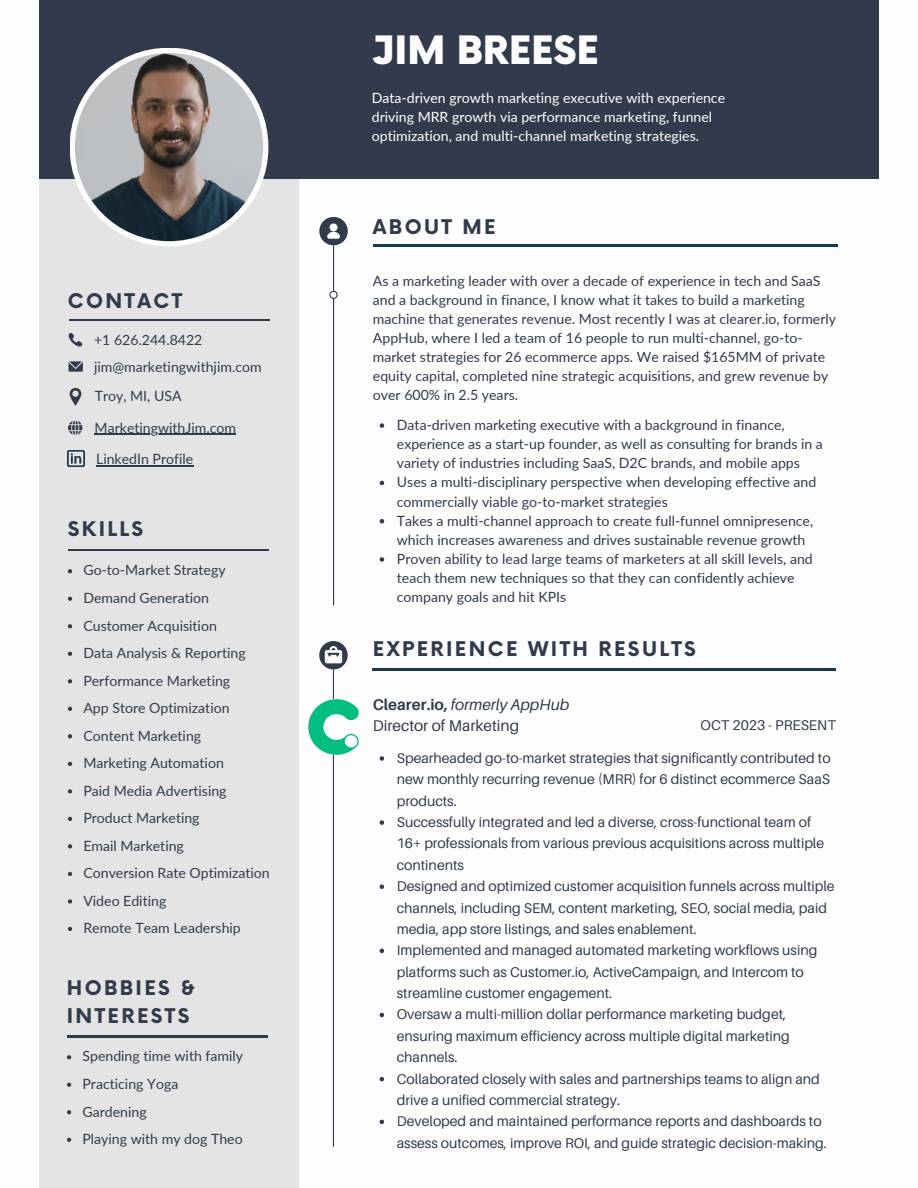
<style>
.page{position:relative;width:918px;height:1188px;background:#fff}
.page>*{position:absolute;margin:0;border:0;box-sizing:border-box;transform-origin:0 0}
.t1{font:900 38.1px "Now";color:#fdfdfd}
.t2{font:700 19.8px/27.5px "Now";letter-spacing:.12em;color:#323b4c}
.t3{font:italic 15.45px "Aileron";color:#323b4c}
.t4{font:15.45px "Aileron";color:#323b4c}
.t5{font:14.1px/19.2px "Lato";color:#323b4c}
.t6{font:14.1px/21.3px "Aileron";color:#323b4c}
.t7{font:14.1px/19.2px "Lato";color:#fff}
.s1{font-weight:700;font-style:normal}
</style>
<div class="page">
<div style="left:39px;top:62px;width:259px;height:1126px;background:#e4e4e4"></div>
<div style="left:39px;top:0;width:840px;height:179px;background:#323b4c"></div>
<div style="left:70px;top:48px;width:198px;height:199px;background:#fdfdfd;border-radius:50%"></div>
<img style="left:75px;top:53px;width:188px;height:188px;border-radius:50%">
<hr style="left:69px;top:320px;width:201px;height:1px;background:#323b4c">
<hr style="left:68px;top:549px;width:201px;height:1px;background:#323b4c">
<svg style="left:69px;top:333px;width:13px;height:14px"></svg>
<svg style="left:69px;top:361px;width:14px;height:11px"></svg>
<svg style="left:70px;top:388px;width:11px;height:18px"></svg>
<hr style="left:373px;top:669px;width:463px;height:1px;background:#163853">
<hr style="left:373px;top:245px;width:464px;height:1px;background:#163853">
<div style="left:319px;top:217px;width:29px;height:28px;background:#323b4c;border-radius:50%"></div>
<svg style="left:327px;top:223px;width:13px;height:16px"></svg>
<svg style="left:319px;top:641px;width:28px;height:28px"></svg>
<hr style="left:333px;top:245px;width:1px;height:360px;background:#323b4c">
<svg style="left:329px;top:291px;width:8px;height:8px"></svg>
<hr style="left:333px;top:669px;width:1px;height:478px;background:#323b4c">
<img style="left:308px;top:699px;width:51px;height:55px">
<svg style="left:68px;top:421px;width:14px;height:14px"></svg>
<hr style="left:95px;top:434px;width:141px;height:1px;background:#323b4c">
<svg style="left:68px;top:569px;width:4px;height:4px"></svg>
<svg style="left:68px;top:597px;width:4px;height:4px"></svg>
<svg style="left:68px;top:624px;width:4px;height:4px"></svg>
<svg style="left:68px;top:652px;width:4px;height:4px"></svg>
<svg style="left:68px;top:679px;width:4px;height:4px"></svg>
<svg style="left:68px;top:707px;width:4px;height:4px"></svg>
<svg style="left:68px;top:734px;width:4px;height:4px"></svg>
<svg style="left:68px;top:762px;width:4px;height:4px"></svg>
<svg style="left:68px;top:789px;width:4px;height:4px"></svg>
<svg style="left:68px;top:817px;width:4px;height:4px"></svg>
<svg style="left:68px;top:844px;width:4px;height:5px"></svg>
<svg style="left:68px;top:872px;width:4px;height:4px"></svg>
<svg style="left:68px;top:899px;width:4px;height:5px"></svg>
<svg style="left:68px;top:927px;width:4px;height:4px"></svg>
<svg style="left:380px;top:423px;width:4px;height:5px"></svg>
<svg style="left:380px;top:481px;width:4px;height:4px"></svg>
<svg style="left:380px;top:519px;width:4px;height:4px"></svg>
<svg style="left:380px;top:557px;width:4px;height:5px"></svg>
<svg style="left:380px;top:756px;width:4px;height:5px"></svg>
<svg style="left:380px;top:820px;width:4px;height:5px"></svg>
<svg style="left:380px;top:884px;width:4px;height:5px"></svg>
<svg style="left:380px;top:949px;width:4px;height:4px"></svg>
<svg style="left:380px;top:1013px;width:4px;height:4px"></svg>
<svg style="left:380px;top:1077px;width:4px;height:4px"></svg>
<svg style="left:380px;top:1120px;width:4px;height:4px"></svg>
<img style="left:67px;top:450px;width:17px;height:17px">
<hr style="left:96px;top:465px;width:97px;height:1px;background:#323b4c">
<hr style="left:67px;top:1036px;width:201px;height:1px;background:#323b4c">
<svg style="left:67px;top:1055px;width:4px;height:4px"></svg>
<svg style="left:67px;top:1083px;width:4px;height:4px"></svg>
<svg style="left:67px;top:1110px;width:4px;height:4px"></svg>
<svg style="left:67px;top:1138px;width:4px;height:4px"></svg>
<p class="t2" style="left:68px;top:288px;width:116px">CONTACT</p>
<h2 class="t5" style="left:94px;top:330px;width:110px">+1 626.244.8422</h2>
<p class="t5" style="left:94px;top:357px;width:169px">jim@marketingwithjim.com</p>
<p class="t5" style="left:95px;top:386px;width:88px">Troy, MI, USA</p>
<p class="t5" style="left:95px;top:418px;width:143px">MarketingwithJim.com</p>
<p class="t5" style="left:96px;top:449px;width:99px">LinkedIn Profile</p>
<p class="t2" style="left:68px;top:517px;width:77px">SKILLS</p>
<p class="t5" style="left:83px;top:560px;width:144px">Go-to-Market Strategy</p>
<p class="t5" style="left:83px;top:588px;width:127px">Demand Generation</p>
<p class="t5" style="left:83px;top:615px;width:135px">Customer Acquisition</p>
<p class="t5" style="left:83px;top:643px;width:164px">Data Analysis &amp; Reporting</p>
<p class="t5" style="left:83px;top:670px;width:148px">Performance Marketing</p>
<p class="t5" style="left:83px;top:698px;width:148px">App Store Optimization</p>
<h2 class="t5" style="left:83px;top:726px;width:119px">Content Marketing</h2>
<p class="t5" style="left:83px;top:753px;width:142px">Marketing Automation</p>
<p class="t5" style="left:83px;top:781px;width:145px">Paid Media Advertising</p>
<p class="t5" style="left:83px;top:808px;width:118px">Product Marketing</p>
<p class="t5" style="left:83px;top:836px;width:102px">Email Marketing</p>
<p class="t5" style="left:83px;top:863px;width:188px">Conversion Rate Optimization</p>
<p class="t5" style="left:83px;top:891px;width:84px">Video Editing</p>
<p class="t5" style="left:83px;top:918px;width:159px">Remote Team Leadership</p>
<p class="t2" style="left:67px;top:976px;width:129px">HOBBIES &amp;<br>INTERESTS</p>
<h2 class="t5" style="left:82px;top:1046px;width:162px">Spending time with family</h2>
<p class="t5" style="left:82px;top:1074px;width:97px">Practicing Yoga</p>
<p class="t5" style="left:82px;top:1101px;width:66px">Gardening</p>
<p class="t5" style="left:82px;top:1129px;width:162px">Playing with my dog Theo</p>
<p class="t1" style="left:372px;top:30px;width:228px">JIM BREESE</p>
<p class="t7" style="left:372px;top:88px;width:355px">Data-driven growth marketing executive with experience driving MRR growth via performance marketing, funnel optimization, and multi-channel marketing strategies.</p>
<p class="t2" style="left:373px;top:214px;width:124px">ABOUT ME</p>
<p class="t5" style="left:373px;top:270px;width:465px">As a marketing leader with over a decade of experience in tech and SaaS and a background in finance, I know what it takes to build a marketing machine that generates revenue. Most recently I was at clearer.io, formerly AppHub, where I led a team of 16 people to run multi-channel, go-to&shy;market strategies for 26 ecommerce apps. We raised $165MM of private equity capital, completed nine strategic acquisitions, and grew revenue by over 600% in 2.5 years.</p>
<p class="t5" style="left:397px;top:415px;width:428px">Data-driven marketing executive with a background in finance, experience as a start-up founder, as well as consulting for brands in a variety of industries including SaaS, D2C brands, and mobile apps</p>
<p class="t5" style="left:397px;top:472px;width:421px">Uses a multi-disciplinary perspective when developing effective and commercially viable go-to-market strategies</p>
<p class="t5" style="left:397px;top:511px;width:418px">Takes a multi-channel approach to create full-funnel omnipresence, which increases awareness and drives sustainable revenue growth</p>
<p class="t5" style="left:397px;top:549px;width:417px">Proven ability to lead large teams of marketers at all skill levels, and teach them new techniques so that they can confidently achieve company goals and hit KPIs</p>
<p class="t2" style="left:373px;top:636px;width:325px">EXPERIENCE WITH RESULTS</p>
<p class="t3" style="left:373px;top:695px;width:198px"><span class="s1">Clearer.io,</span> formerly AppHub</p>
<p class="t4" style="left:373px;top:716px;width:148px">Director of Marketing</p>
<p class="t6" style="left:397px;top:747px;width:435px;text-align:justify">Spearheaded go-to-market strategies that significantly contributed to new monthly recurring revenue (MRR) for 6 distinct ecommerce SaaS products.</p>
<p class="t6" style="left:397px;top:811px;width:429px">Successfully integrated and led a diverse, cross-functional team of<br>16+ professionals from various previous acquisitions across multiple continents</p>
<p class="t6" style="left:397px;top:875px;width:439px">Designed and optimized customer acquisition funnels across multiple channels, including SEM, content marketing, SEO, social media, paid media, app store listings, and sales enablement.</p>
<h2 class="t6" style="left:397px;top:940px;width:422px">Implemented and managed automated marketing workflows using platforms such as Customer.io, ActiveCampaign, and Intercom to streamline customer engagement.</h2>
<p class="t6" style="left:397px;top:1004px;width:395px">Oversaw a multi-million dollar performance marketing budget, ensuring maximum efficiency across multiple digital marketing channels.</p>
<p class="t6" style="left:397px;top:1068px;width:425px">Collaborated closely with sales and partnerships teams to align and drive a unified commercial strategy.</p>
<p class="t6" style="left:397px;top:1111px;width:432px">Developed and maintained performance reports and dashboards to assess outcomes, improve ROI, and guide strategic decision-making.</p>
<h2 class="t6" style="left:701px;top:714px;width:137px">OCT 2023 - PRESENT</h2>
</div>
